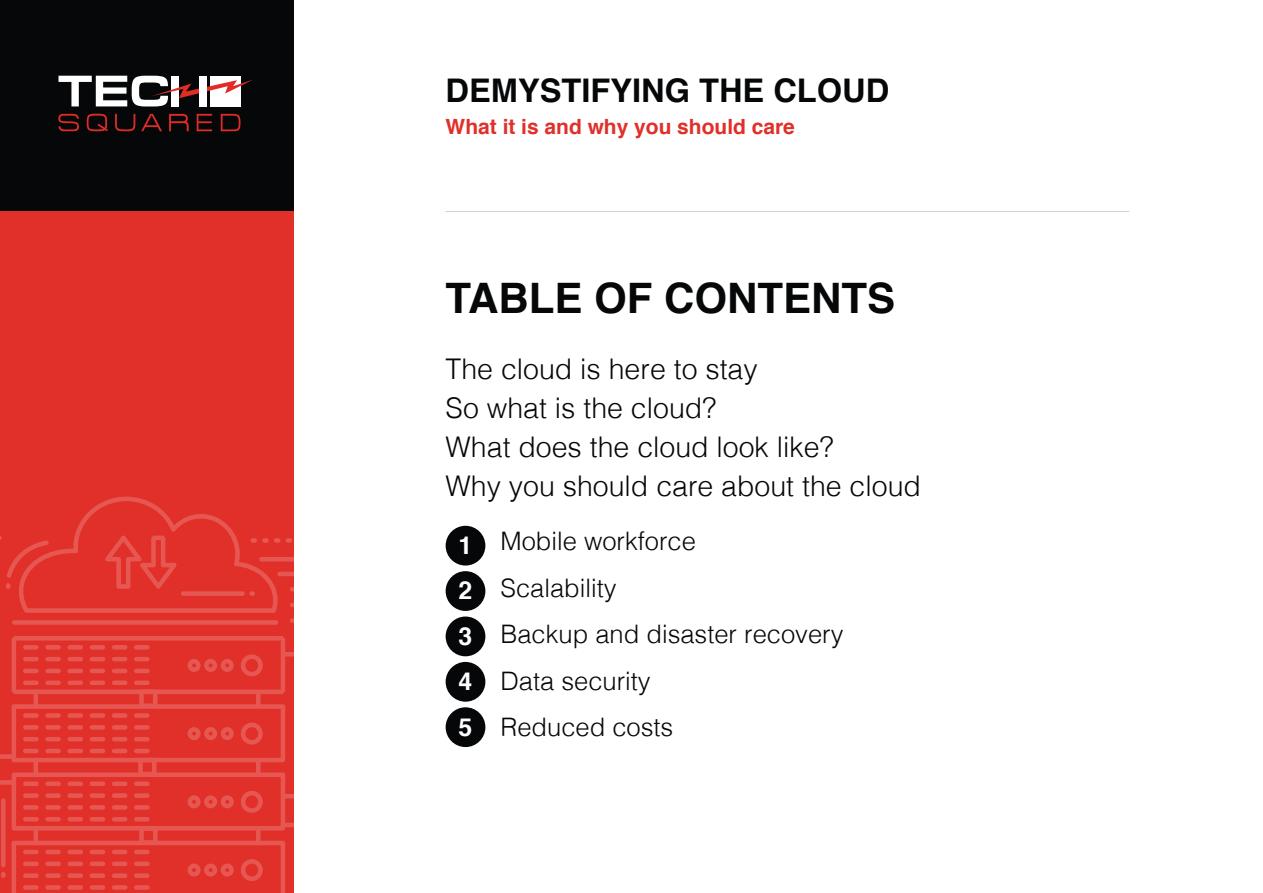
<style>
.page{position:relative;width:1263px;height:893px;background:#fff}
.page>*{position:absolute;margin:0;border:0;box-sizing:border-box;transform-origin:0 0}
.t1{font:700 42px "Helvetica";color:#050708}
.t2{font:700 32.55px "Helvetica";color:#050708}
.t3{font:300 28.5px/39px "Helvetica";color:#050708}
.t4{font:300 25.5px/46.5px "Helvetica";color:#050708}
.t5{font:700 24.75px/45.3px "Helvetica";color:#fff;text-align:justify}
.t6{font:700 21px "Helvetica";color:#e12f29}
</style>
<div class="page">
<div style="left:0;top:0;width:294px;height:212px;background:#050708"></div>
<div style="left:0;top:212px;width:294px;height:681px;background:#e12f29"></div>
<hr style="left:446px;top:211px;width:683px;height:1px;background:#d0d2d3">
<svg style="left:0;top:497px;width:294px;height:396px"></svg>
<div style="left:446px;top:526px;width:39px;height:40px;background:#050708;border-radius:50%"></div>
<div style="left:446px;top:571px;width:39px;height:40px;background:#050708;border-radius:50%"></div>
<div style="left:446px;top:616px;width:39px;height:40px;background:#050708;border-radius:50%"></div>
<div style="left:446px;top:662px;width:39px;height:40px;background:#050708;border-radius:50%"></div>
<div style="left:446px;top:707px;width:39px;height:40px;background:#050708;border-radius:50%"></div>
<svg style="left:58px;top:114px;width:21px;height:17px"></svg>
<svg style="left:87px;top:114px;width:21px;height:17px"></svg>
<svg style="left:115px;top:114px;width:20px;height:17px"></svg>
<svg style="left:141px;top:114px;width:21px;height:17px"></svg>
<svg style="left:169px;top:114px;width:20px;height:17px"></svg>
<svg style="left:197px;top:114px;width:15px;height:17px"></svg>
<svg style="left:221px;top:114px;width:19px;height:17px"></svg>
<svg style="left:59px;top:76px;width:194px;height:30px"></svg>
<div style="left:199px;top:76px;width:7px;height:30px;background:#fff"></div>
<p class="t2" style="left:446px;top:64px;width:445px">DEMYSTIFYING THE CLOUD</p>
<p class="t6" style="left:446px;top:109px;width:351px">What it is and why you should care</p>
<h1 class="t1" style="left:446px;top:264px;width:451px">TABLE OF CONTENTS</h1>
<p class="t3" style="left:446px;top:348px;width:477px">The cloud is here to stay<br>So what is the cloud?<br>What does the cloud look like?<br>Why you should care about the cloud</p>
<p class="t4" style="left:500px;top:516px;width:344px">Mobile workforce<br>Scalability<br>Backup and disaster recovery<br>Data security<br>Reduced costs</p>
<p class="t5" style="left:458px;top:523px;width:15px">1<br>2<br>3<br>4<br>5</p>
</div>
